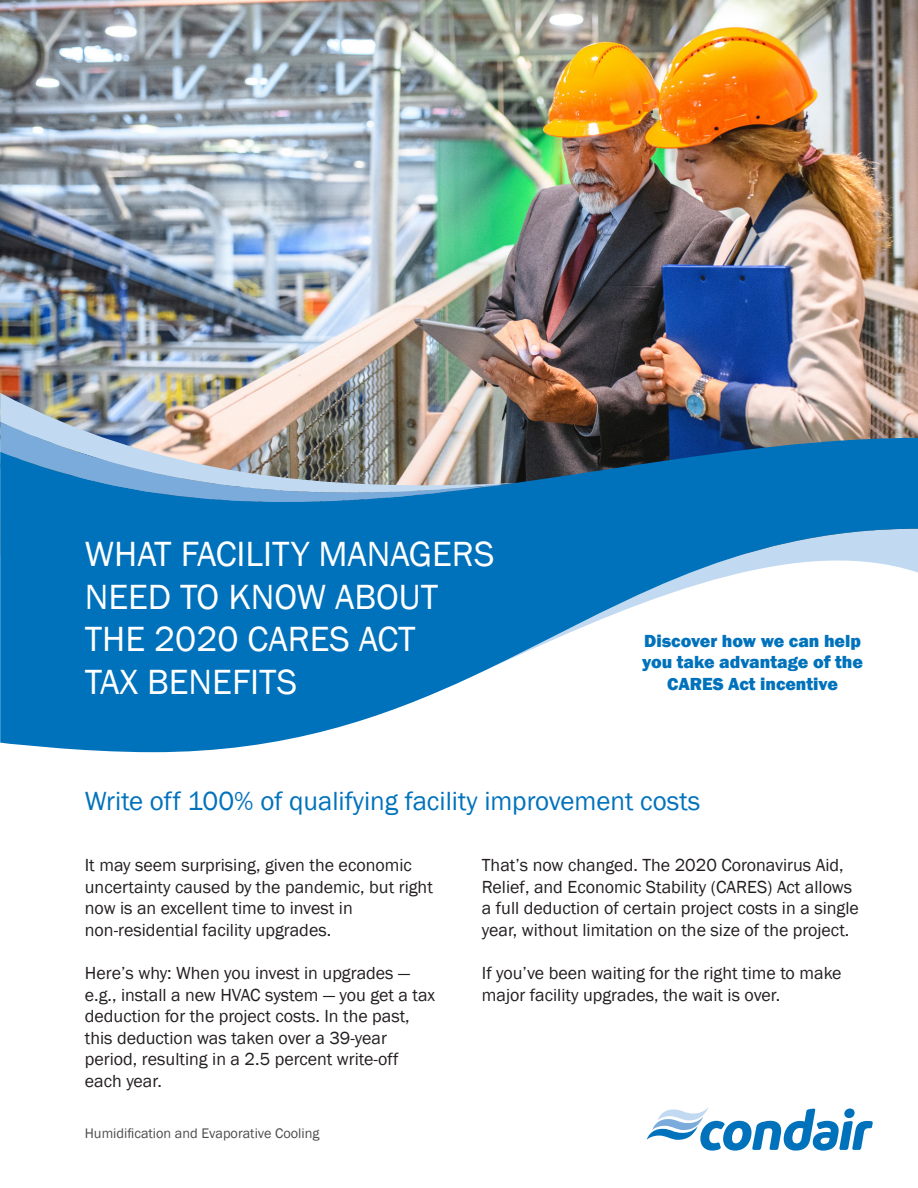
<style>
.page{position:relative;width:918px;height:1188px;background:#fff}
.page>*{position:absolute;margin:0;border:0;box-sizing:border-box;transform-origin:0 0}
._1_MAIN_TITLE{font:36px/42.5px "Franklin Gothic";color:#fff}
.t1{font:27px "Franklin Gothic";color:#0072bc}
.t2{font:18px/21.6px "Franklin Gothic";color:#231f20}
.t3{font:800 18px/21.6px "Franklin Gothic";color:#0072bc;text-align:center}
._5_RUNNING_TEXT{font:14.25px "Franklin Gothic";color:#4b4c4d}
</style>
<div class="page">
<img style="left:0;top:0;width:918px;height:438px">
<img style="left:0;top:393px;width:516px;height:45px">
<img style="left:0;top:422px;width:513px;height:16px">
<svg style="left:0;top:438px;width:918px;height:314px;fill:#0072bc"></svg>
<svg style="left:647px;top:1107px;width:226px;height:44px"></svg>
<p class="_1_MAIN_TITLE" style="left:85px;top:534px;width:411px">WHAT FACILITY MANAGERS</p>
<p class="_1_MAIN_TITLE" style="left:85px;top:576px;width:355px">NEED TO KNOW ABOUT<br>THE 2020 CARES ACT<br>TAX BENEFITS</p>
<p class="t3" style="left:642px;top:630px;width:223px">Discover how we can help you take advantage of the<br>CARES Act incentive</p>
<p class="t1" style="left:85px;top:784px;width:617px">Write off 100% of qualifying facility improvement costs</p>
<p class="t2" style="left:85px;top:855px;width:350px">It may seem surprising, given the economic uncertainty caused by the pandemic, but right now is an excellent time to invest in non-residential facility upgrades.</p>
<p class="t2" style="left:85px;top:963px;width:352px">Here’s why: When you invest in upgrades — e.g., install a new HVAC system — you get a tax deduction for the project costs. In the past, this deduction was taken over a 39-year period, resulting in a 2.5 percent write-off each year.</p>
<p class="_5_RUNNING_TEXT" style="left:85px;top:1124px;width:236px">Humidification and Evaporative Cooling</p>
<p class="t2" style="left:482px;top:855px;width:379px">That’s now changed. The 2020 Coronavirus Aid, Relief, and Economic Stability (CARES) Act allows a full deduction of certain project costs in a single year, without limitation on the size of the project.</p>
<p class="t2" style="left:482px;top:963px;width:361px">If you’ve been waiting for the right time to make major facility upgrades, the wait is over.</p>
</div>
